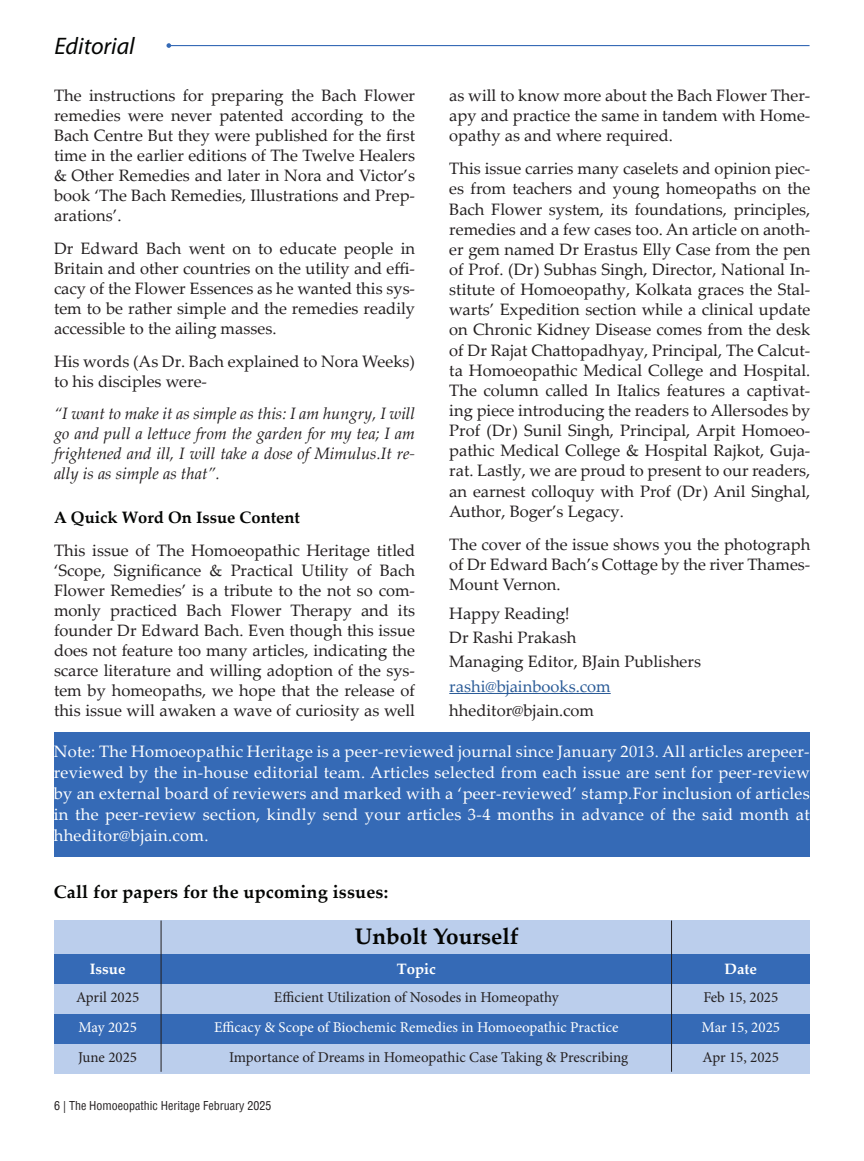
<style>
.page{position:relative;width:864px;height:1161px;background:#fff}
.page>*{position:absolute;margin:0;border:0;box-sizing:border-box;transform-origin:0 0}
.t1{font:italic 24px "Myriad Pro";color:#040503}
.t2{font:700 22.5px "Palatino Linotype";color:#040503}
._1st_para_runing_text{font:700 18px "Palatino Linotype";letter-spacing:.01em;color:#040503}
.Paragraph_2024{font:16.5px/20.1px "Palatino Linotype";color:#231f20;text-align:justify}
._1st_para_runing_text-2{font:16.5px/21px "Palatino Linotype";letter-spacing:.02em;color:#fff;text-align:justify}
.Paragraph_2024-2{font:italic 16.5px/20px "Palatino Linotype";color:#231f20;text-align:justify}
.Heading_2{font:700 16.5px "Palatino Linotype";color:#040503}
.Paragraph_2024-3{font:16.5px "Palatino Linotype";color:#2a5b97}
._1st_para_runing_text-3{font:15px "Minion Pro";color:#231f20}
._1st_para_runing_text-4{font:15px "Minion Pro";color:#fff}
.t3{font:700 15px "Palatino Linotype";color:#fff}
.t4{font:condensed 12px "Helvetica";color:#231f20}
</style>
<div class="page">
<svg style="left:166px;top:43px;width:5px;height:5px"></svg>
<hr style="left:169px;top:45px;width:641px;height:1px;background:#356ab6">
<hr style="left:449px;top:693px;width:162px;height:1px;background:#2a5b97">
<div style="left:54px;top:732px;width:756px;height:124px;background:#356ab6"></div>
<div style="left:54px;top:921px;width:756px;height:34px;background:#bbceec"></div>
<div style="left:54px;top:955px;width:756px;height:29px;background:#356ab6"></div>
<div style="left:54px;top:984px;width:756px;height:30px;background:#bbceec"></div>
<div style="left:54px;top:1014px;width:756px;height:30px;background:#356ab6"></div>
<div style="left:54px;top:1044px;width:756px;height:30px;background:#bbceec"></div>
<hr style="left:161px;top:921px;width:1px;height:151px;background:#231f20">
<hr style="left:671px;top:921px;width:1px;height:151px;background:#231f20">
<p class="t1" style="left:54px;top:32px;width:82px">Editorial</p>
<p class="Paragraph_2024" style="left:54px;top:85px;width:363px">The instructions for preparing the Bach Flower remedies were never patented according to the Bach Centre But they were published for the first time in the earlier editions of The Twelve Healers &amp; Other Remedies and later in Nora and Victor’s book ‘The Bach Remedies, Illustrations and Prep&shy;arations’.</p>
<p class="Paragraph_2024" style="left:54px;top:238px;width:363px">Dr Edward Bach went on to educate people in Britain and other countries on the utility and effi&shy;cacy of the Flower Essences as he wanted this sys&shy;tem to be rather simple and the remedies readily accessible to the ailing masses.</p>
<p class="Paragraph_2024" style="left:54px;top:350px;width:363px">His words (As Dr. Bach explained to Nora Weeks) to his disciples were-</p>
<p class="Paragraph_2024-2" style="left:54px;top:403px;width:363px">“I want to make it as simple as this: I am hungry, I will go and pull a lettuce from the garden for my tea; I am frightened and ill, I will take a dose of Mimulus.It re&shy;ally is as simple as that”.</p>
<p class="Heading_2" style="left:54px;top:506px;width:248px">A Quick Word On Issue Content</p>
<p class="Paragraph_2024" style="left:54px;top:540px;width:363px">This issue of The Homoeopathic Heritage titled ‘Scope, Significance &amp; Practical Utility of Bach Flower Remedies’ is a tribute to the not so com&shy;monly practiced Bach Flower Therapy and its founder Dr Edward Bach. Even though this issue does not feature too many articles, indicating the scarce literature and willing adoption of the sys&shy;tem by homeopaths, we hope that the release of this issue will awaken a wave of curiosity as well</p>
<p class="Paragraph_2024" style="left:449px;top:85px;width:363px">as will to know more about the Bach Flower Ther&shy;apy and practice the same in tandem with Home&shy;opathy as and where required.</p>
<p class="Paragraph_2024" style="left:449px;top:158px;width:363px">This issue carries many caselets and opinion piec&shy;es from teachers and young homeopaths on the Bach Flower system, its foundations, principles, remedies and a few cases too. An article on anoth&shy;er gem named Dr Erastus Elly Case from the pen of Prof. (Dr) Subhas Singh, Director, National In&shy;stitute of Homoeopathy, Kolkata graces the Stal&shy;warts’ Expedition section while a clinical update on Chronic Kidney Disease comes from the desk of Dr Rajat Chattopadhyay, Principal, The Calcut&shy;ta Homoeopathic Medical College and Hospital.<br>The column called In Italics features a captivat&shy;ing piece introducing the readers to Allersodes by Prof (Dr) Sunil Singh, Principal, Arpit Homoeo&shy;pathic Medical College &amp; Hospital Rajkot, Guja&shy;rat. Lastly, we are proud to present to our readers, an earnest colloquy with Prof (Dr) Anil Singhal, Author, Boger’s Legacy.</p>
<p class="Paragraph_2024" style="left:449px;top:533px;width:363px">The cover of the issue shows you the photograph of Dr Edward Bach’s Cottage by the river Thames-Mount Vernon.</p>
<p class="Paragraph_2024" style="left:449px;top:602px;width:122px">Happy Reading!</p>
<p class="Paragraph_2024" style="left:449px;top:627px;width:128px">Dr Rashi Prakash</p>
<p class="Paragraph_2024" style="left:449px;top:651px;width:253px">Managing Editor, BJain Publishers</p>
<p class="Paragraph_2024-3" style="left:449px;top:674px;width:163px">rashi@bjainbooks.com</p>
<p class="Paragraph_2024" style="left:449px;top:700px;width:146px">hheditor@bjain.com</p>
<p class="_1st_para_runing_text-2" style="left:54px;top:741px;width:758px">Note: The Homoeopathic Heritage is a peer-reviewed journal since January 2013. All articles arepeer&shy;reviewed by the in-house editorial team. Articles selected from each issue are sent for peer-review by an external board of reviewers and marked with a ‘peer-reviewed’ stamp.For inclusion of articles in the peer-review section, kindly send your articles 3-4 months in advance of the said month at hheditor@bjain.com.</p>
<p class="_1st_para_runing_text" style="left:54px;top:879px;width:336px">Call for papers for the upcoming issues:</p>
<p class="t2" style="left:355px;top:921px;width:165px">Unbolt Yourself</p>
<p class="t3" style="left:90px;top:958px;width:37px">Issue</p>
<p class="t3" style="left:397px;top:958px;width:41px">Topic</p>
<p class="t3" style="left:725px;top:958px;width:34px">Date</p>
<p class="_1st_para_runing_text-3" style="left:76px;top:987px;width:65px">April 2025</p>
<p class="_1st_para_runing_text-3" style="left:274px;top:987px;width:286px">Efficient Utilization of Nosodes in Homeopathy</p>
<p class="_1st_para_runing_text-3" style="left:703px;top:987px;width:77px">Feb 15, 2025</p>
<p class="_1st_para_runing_text-4" style="left:78px;top:1017px;width:60px">May 2025</p>
<p class="_1st_para_runing_text-4" style="left:214px;top:1017px;width:406px">Efficacy &amp; Scope of Biochemic Remedies in Homoeopathic Practice</p>
<p class="_1st_para_runing_text-4" style="left:702px;top:1017px;width:80px">Mar 15, 2025</p>
<p class="_1st_para_runing_text-3" style="left:78px;top:1047px;width:61px">June 2025</p>
<p class="_1st_para_runing_text-3" style="left:229px;top:1047px;width:401px">Importance of Dreams in Homeopathic Case Taking &amp; Prescribing</p>
<p class="_1st_para_runing_text-3" style="left:703px;top:1047px;width:78px">Apr 15, 2025</p>
<p class="t4" style="left:54px;top:1098px;width:219px">6 | The Homoeopathic Heritage February 2025</p>
</div>
